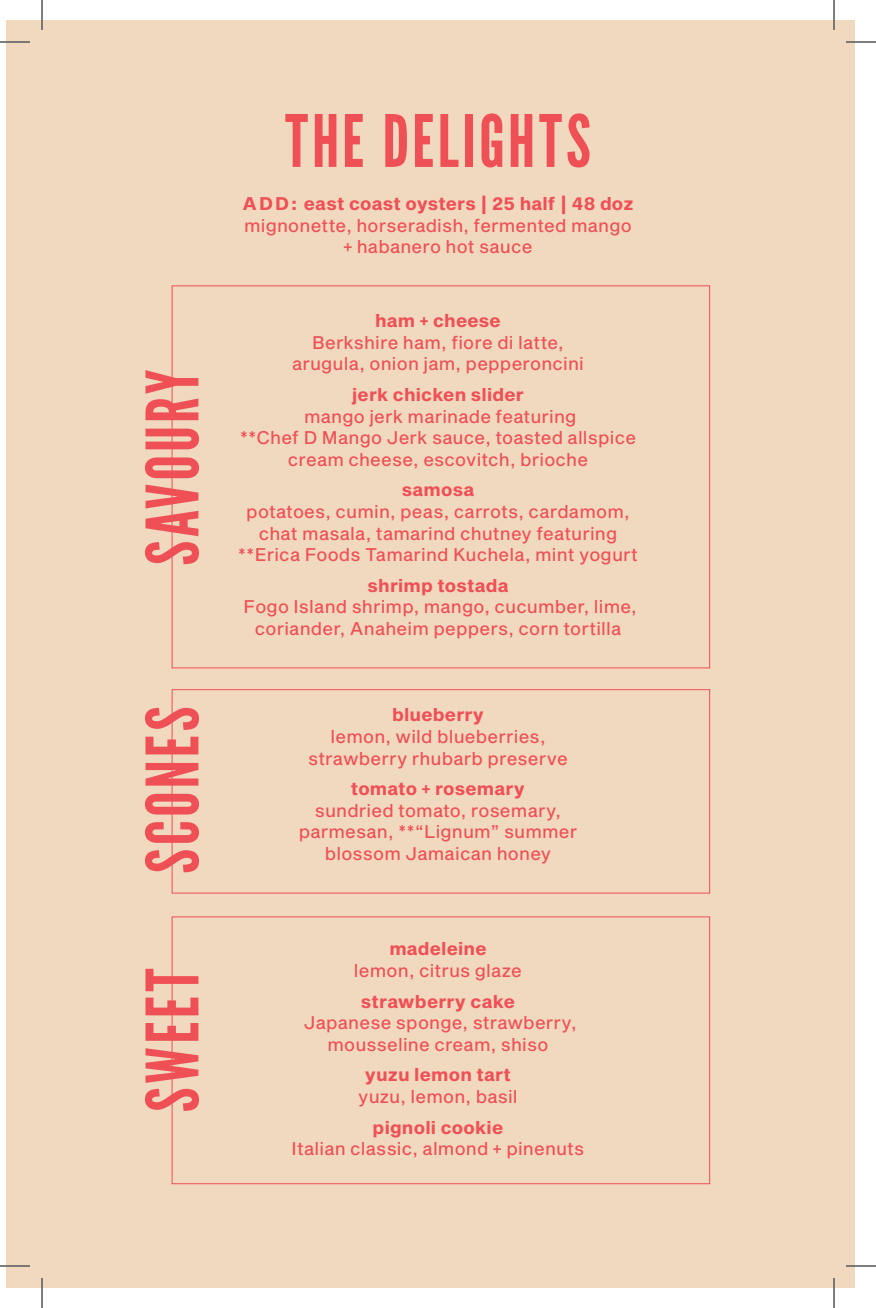
<style>
.page{position:relative;width:876px;height:1308px;background:#fff}
.page>*{position:absolute;margin:0;border:0;box-sizing:border-box;transform-origin:0 0}
.t1{font:72px "League Gothic";letter-spacing:.045em;color:#ef5056}
.t2{font:18px/21.6px "Sequel Sans Roman Body";letter-spacing:.01em;color:#ef5056;text-align:center}
.t3{font:18px "Sequel Sans Bold Body";letter-spacing:.01em;color:#ef5056}
.s1{font-family:"Sequel Sans Bold Body"}
</style>
<div class="page">
<div style="left:6px;top:20px;width:848px;height:1268px;background:#f0d9be"></div>
<div style="left:172px;top:689px;width:538px;height:205px;border:1px solid #ef5056"></div>
<div style="left:172px;top:916px;width:538px;height:268px;border:1px solid #ef5056"></div>
<hr style="left:0;top:41px;width:30px;height:2px;background:#fff">
<hr style="left:846px;top:41px;width:30px;height:2px;background:#fff">
<hr style="left:0;top:1265px;width:30px;height:2px;background:#fff">
<hr style="left:846px;top:1265px;width:30px;height:2px;background:#fff">
<hr style="left:41px;top:0;width:2px;height:30px;background:#fff">
<hr style="left:41px;top:1278px;width:2px;height:30px;background:#fff">
<hr style="left:833px;top:0;width:2px;height:30px;background:#fff">
<hr style="left:833px;top:1278px;width:2px;height:30px;background:#fff">
<hr style="left:0;top:42px;width:30px;height:1px;background:#000">
<hr style="left:846px;top:42px;width:30px;height:1px;background:#000">
<hr style="left:0;top:1266px;width:30px;height:1px;background:#000">
<hr style="left:846px;top:1266px;width:30px;height:1px;background:#000">
<hr style="left:42px;top:0;width:1px;height:30px;background:#000">
<hr style="left:42px;top:1278px;width:1px;height:30px;background:#000">
<hr style="left:834px;top:0;width:1px;height:30px;background:#000">
<hr style="left:834px;top:1278px;width:1px;height:30px;background:#000">
<p class="t1" style="left:130px;top:566px;width:197px;rotate:-90deg">SAVOURY</p>
<p class="t1" style="left:130px;top:874px;width:169px;rotate:-90deg">SCONES</p>
<p class="t1" style="left:130px;top:1112px;width:145px;rotate:-90deg">SWEET</p>
<p class="t1" style="left:285px;top:98px;width:307px">THE DELIGHTS</p>
<p class="t3" style="left:243px;top:191px;width:392px">ADD: east coast oysters | 25 half | 48 doz</p>
<p class="t2" style="left:244px;top:215px;width:389px">mignonette, horseradish, fermented mango + habanero hot sauce</p>
<p class="t3" style="left:375px;top:308px;width:127px">ham + cheese</p>
<p class="t2" style="left:292px;top:332px;width:293px">Berkshire ham, fiore di latte, arugula, onion jam, pepperoncini</p>
<p class="t3" style="left:352px;top:382px;width:173px">jerk chicken slider</p>
<p class="t2" style="left:240px;top:406px;width:398px">mango jerk marinade featuring<br>**Chef D Mango Jerk sauce, toasted allspice cream cheese, escovitch, brioche</p>
<p class="t3" style="left:402px;top:477px;width:74px">samosa</p>
<p class="t2" style="left:238px;top:501px;width:402px">potatoes, cumin, peas, carrots, cardamom, chat masala, tamarind chutney featuring **Erica Foods Tamarind Kuchela, mint yogurt</p>
<p class="t3" style="left:368px;top:572px;width:142px">shrimp tostada</p>
<p class="t2" style="left:244px;top:597px;width:395px">Fogo Island shrimp, mango, cucumber, lime, coriander, Anaheim peppers, corn tortilla</p>
<p class="t3" style="left:392px;top:702px;width:93px">blueberry</p>
<p class="t2" style="left:308px;top:726px;width:261px">lemon, wild blueberries, strawberry rhubarb preserve</p>
<p class="t3" style="left:351px;top:776px;width:176px">tomato + rosemary</p>
<p class="t2" style="left:315px;top:800px;width:248px">sundried tomato, rosemary,</p>
<p class="t2" style="left:299px;top:822px;width:280px">parmesan, **“Lignum” summer blossom Jamaican honey</p>
<p class="t3" style="left:389px;top:936px;width:99px">madeleine</p>
<p class="t2" style="left:354px;top:960px;width:170px">lemon, citrus glaze</p>
<p class="t3" style="left:361px;top:988px;width:156px">strawberry cake</p>
<p class="t2" style="left:304px;top:1013px;width:274px">Japanese sponge, strawberry, mousseline cream, shiso</p>
<p class="t3" style="left:365px;top:1062px;width:148px">yuzu lemon tart</p>
<p class="t2" style="left:358px;top:1086px;width:161px">yuzu, lemon, basil</p>
<p class="t2" style="left:292px;top:1117px;width:294px"><span class="s1">pignoli cookie<br></span>Italian classic, almond + pinenuts</p>
</div>
